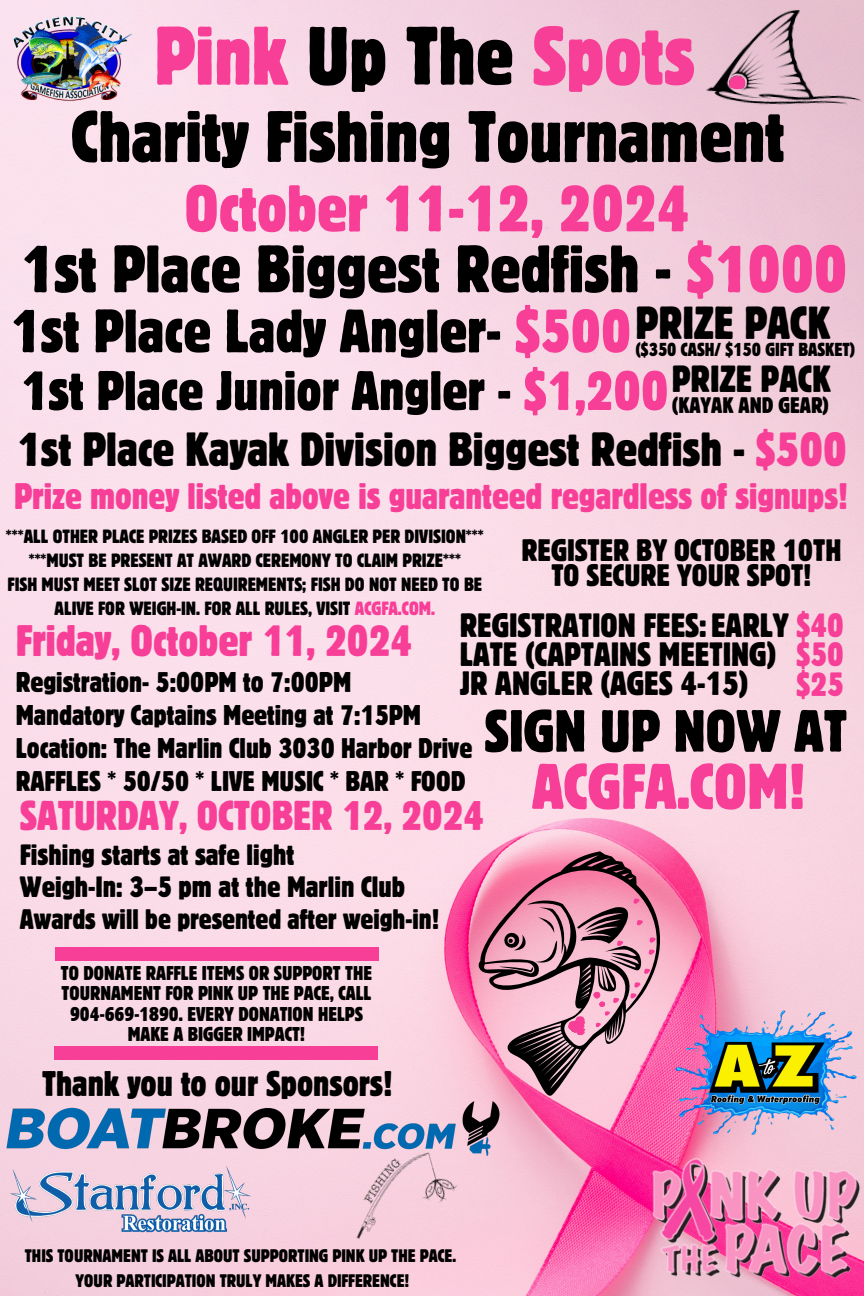
<style>
.page{position:relative;width:864px;height:1296px;background:#fff}
.page>*{position:absolute;margin:0;border:0;box-sizing:border-box;transform-origin:0 0}
.t1{font:condensed 82.1px "Block W1 G";color:#f83f98}
.t2{font:condensed 72.1px "Block W1 G";color:#000}
.t3{font:condensed 66.5px "Block W1 G";color:#000}
.t4{font:condensed 65.5px "Block W1 G";color:#f83f98}
.t5{font:condensed 63.8px "Block W1 G";color:#f83f98}
.t6{font:condensed 60.6px "Block W1 G";color:#000}
.t7{font:condensed 59px "Block W1 G";color:#000}
.t8{font:condensed 55.1px "Block W1 G";color:#000}
.t9{font:condensed 47.5px "Block W1 G";color:#000}
.t10{font:condensed 45.9px "Block W1 G";color:#000}
.t11{font:condensed 43.7px "Block W1 G";color:#f83f98}
.t12{font:condensed 41.3px "Block W1 G";color:#f83f98}
.t13{font:condensed 37.4px "Block W1 G";color:#000}
.t14{font:condensed 36.5px "Block W1 G";color:#f83f98}
.t15{font:condensed 35.3px "Block W1 G";color:#000}
.t16{font:condensed 33.4px/29.1px "Block W1 G";color:#000}
.t17{font:condensed 33.4px/29.2px "Block W1 G";color:#f83f98}
.t18{font:condensed 30.8px/24.4px "Block W1 G";color:#000;text-align:center}
.t19{font:condensed 29.1px/32.4px "Block W1 G";color:#000}
.t20{font:condensed 28.2px "Block W1 G";color:#000}
.t21{font:condensed 28px "Block W1 G";color:#000}
.t22{font:condensed 22.3px "Block W1 G";color:#000}
.t23{font:condensed 19.8px/20.3px "Block W1 G";color:#000;text-align:center}
.t24{font:condensed 19px/24px "Block W1 G";color:#000;text-align:center}
.t25{font:condensed 18.6px "Block W1 G";color:#000}
.t26{font:condensed 18px "Block W1 G";color:#000}
.s1{color:#000}
.s2{color:#f83f98}
</style>
<div class="page">
<img style="left:0;top:0;width:864px;height:1296px">
<img style="left:652px;top:1158px;width:210px;height:123px">
<img style="left:5px;top:1098px;width:499px;height:60px">
<img style="left:9px;top:13px;width:125px;height:89px">
<img style="left:702px;top:3px;width:162px;height:108px">
<svg style="left:729px;top:76px;width:17px;height:14px"></svg>
<img style="left:333px;top:1131px;width:136px;height:115px">
<img style="left:662px;top:997px;width:202px;height:152px">
<img style="left:9px;top:1162px;width:245px;height:72px">
<svg style="left:431px;top:824px;width:284px;height:280px"></svg>
<svg style="left:650px;top:937px;width:6px;height:6px"></svg>
<svg style="left:617px;top:941px;width:6px;height:5px"></svg>
<svg style="left:634px;top:899px;width:6px;height:5px"></svg>
<svg style="left:637px;top:920px;width:6px;height:5px"></svg>
<svg style="left:649px;top:950px;width:6px;height:5px"></svg>
<svg style="left:644px;top:969px;width:6px;height:5px"></svg>
<svg style="left:630px;top:982px;width:11px;height:16px"></svg>
<svg style="left:596px;top:1023px;width:5px;height:4px"></svg>
<svg style="left:593px;top:992px;width:26px;height:24px"></svg>
<svg style="left:568px;top:1016px;width:17px;height:19px"></svg>
<div style="left:54px;top:1047px;width:324px;height:13px;background:#f83f98"></div>
<div style="left:55px;top:948px;width:324px;height:13px;background:#f83f98"></div>
<h1 class="t1" style="left:154px;top:3px;width:542px">Pink <span class="s1">Up The</span> Spots</h1>
<h1 class="t2" style="left:71px;top:90px;width:715px">Charity Fishing Tournament</h1>
<h5 class="t4" style="left:185px;top:166px;width:506px">October 11-12, 2024</h5>
<p class="t3" style="left:21px;top:226px;width:828px">1st Place Biggest Redfish - <span class="s2">$1000</span></p>
<p class="t6" style="left:10px;top:292px;width:623px">1st Place Lady Angler- <span class="s2">$500</span></p>
<p class="t10" style="left:636px;top:293px;width:196px">PRIZE PACK</p>
<p class="t25" style="left:636px;top:338px;width:221px">($350 CASH/ $150 GIFT BASKET)</p>
<h2 class="t8" style="left:21px;top:355px;width:649px">1st Place Junior Angler - <span class="s2">$1,200</span></h2>
<p class="t13" style="left:672px;top:355px;width:160px">PRIZE PACK</p>
<p class="t22" style="left:672px;top:390px;width:159px">(KAYAK AND GEAR)</p>
<p class="t9" style="left:17px;top:418px;width:831px">1st Place Kayak Division Biggest Redfish - <span class="s2">$500</span></p>
<p class="t14" style="left:14px;top:473px;width:835px">Prize money listed above is guaranteed regardless of signups!</p>
<h6 class="t24" style="left:6px;top:524px;width:479px">***ALL OTHER PLACE PRIZES BASED OFF 100 ANGLER PER DIVISION***</h6>
<p class="t24" style="left:29px;top:548px;width:434px">***MUST BE PRESENT AT AWARD CEREMONY TO CLAIM PRIZE***</p>
<p class="t24" style="left:8px;top:572px;width:476px">FISH MUST MEET SLOT SIZE REQUIREMENTS; FISH DO NOT NEED TO BE<br>ALIVE FOR WEIGH-IN. FOR ALL RULES, VISIT <span class="s2">ACGFA.COM.</span></p>
<h4 class="t18" style="left:522px;top:538px;width:321px">REGISTER BY OCTOBER 10TH<br>TO SECURE YOUR SPOT!</h4>
<p class="t16" style="left:460px;top:610px;width:386px">REGISTRATION FEES:EARLY <span class="s2">$40<br></span>LATE (CAPTAINS MEETING)<br>JR ANGLER (AGES 4-15)</p>
<h6 class="t11" style="left:16px;top:612px;width:398px">Friday, October 11, 2024</h6>
<p class="t20" style="left:16px;top:663px;width:337px">Registration- 5:00PM to 7:00PM</p>
<p class="t20" style="left:16px;top:696px;width:407px">Mandatory Captains Meeting at 7:15PM</p>
<p class="t20" style="left:16px;top:729px;width:458px">Location: The Marlin Club 3030 Harbor Drive</p>
<p class="t20" style="left:16px;top:762px;width:451px">RAFFLES * 50/50 * LIVE MUSIC * BAR * FOOD</p>
<p class="t17" style="left:797px;top:640px;width:49px">$50 $25</p>
<h5 class="t7" style="left:484px;top:693px;width:364px">SIGN UP NOW AT</h5>
<h5 class="t5" style="left:532px;top:745px;width:275px">ACGFA.COM!</h5>
<h3 class="t12" style="left:20px;top:788px;width:466px">SATURDAY, OCTOBER 12, 2024</h3>
<h3 class="t19" style="left:20px;top:838px;width:387px">Fishing starts at safe light<br>Weigh-In: 3–5 pm at the Marlin Club</h3>
<h3 class="t21" style="left:20px;top:901px;width:421px">Awards will be presented after weigh-in!</h3>
<p class="t23" style="left:61px;top:963px;width:313px">TO DONATE RAFFLE ITEMS OR SUPPORT THE<br>TOURNAMENT FOR PINK UP THE PACE, CALL<br>904-669-1890. EVERY DONATION HELPS<br>MAKE A BIGGER IMPACT!</p>
<h6 class="t15" style="left:42px;top:1061px;width:352px">Thank you to our Sponsors!</h6>
<p class="t26" style="left:25px;top:1244px;width:433px">THIS TOURNAMENT IS ALL ABOUT SUPPORTING PINK UP THE PACE.</p>
<p class="t26" style="left:76px;top:1269px;width:335px">YOUR PARTICIPATION TRULY MAKES A DIFFERENCE!</p>
</div>
